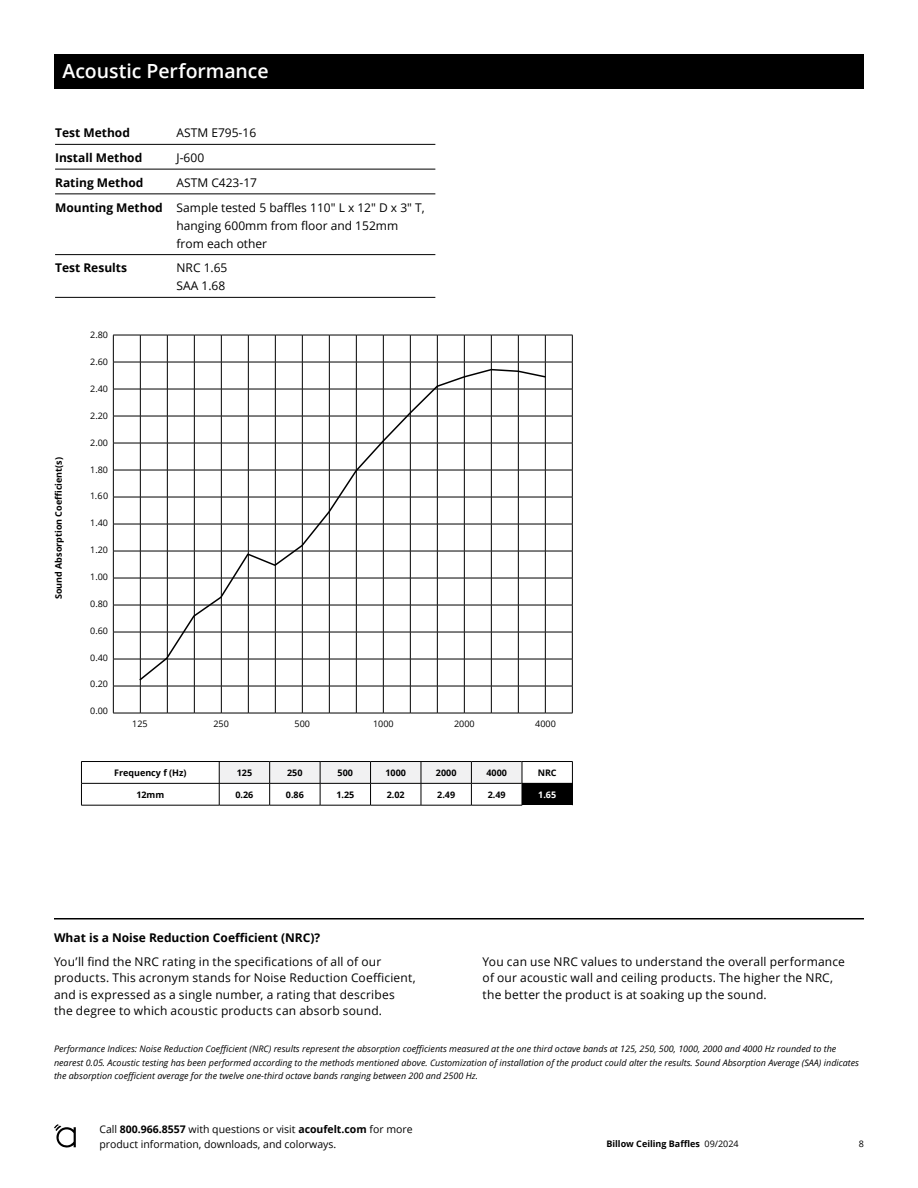
<style>
.page{position:relative;width:918px;height:1188px;background:#fff}
.page>*{position:absolute;margin:0;border:0;box-sizing:border-box;transform-origin:0 0}
.t1{font:600 19.5px "Open Sans";letter-spacing:-.005em;color:#fff}
.t2{font:12px/16.5px "Open Sans";letter-spacing:.015em;color:#000}
.t3{font:700 12px "Open Sans";color:#000}
.t4{font:10.5px/15px "Open Sans";color:#000}
.t5{font:italic 9px/13.5px "Open Sans";color:#000}
.t6{font:700 9px "Open Sans";color:#000}
.t7{font:9px "Open Sans";color:#000}
.t8{font:700 9px "Open Sans";color:#fff}
.s1{font-weight:700}
.s2{font-weight:400}
</style>
<div class="page">
<svg style="left:54px;top:1124px;width:22px;height:24px"></svg>
<hr style="left:54px;top:918px;width:810px;height:2px;background:#000">
<div style="left:54px;top:54px;width:810px;height:34px;background:#000"></div>
<hr style="left:55px;top:144px;width:380px;height:1px;background:#000">
<hr style="left:55px;top:169px;width:380px;height:1px;background:#000">
<hr style="left:55px;top:194px;width:380px;height:1px;background:#000">
<hr style="left:55px;top:254px;width:380px;height:1px;background:#000">
<hr style="left:55px;top:297px;width:380px;height:1px;background:#000">
<hr style="left:81px;top:805px;width:138px;height:1px;background:#000">
<hr style="left:219px;top:805px;width:51px;height:1px;background:#000">
<hr style="left:270px;top:805px;width:50px;height:1px;background:#000">
<hr style="left:320px;top:805px;width:51px;height:1px;background:#000">
<hr style="left:371px;top:805px;width:50px;height:1px;background:#000">
<hr style="left:421px;top:805px;width:50px;height:1px;background:#000">
<hr style="left:81px;top:761px;width:138px;height:1px;background:#000">
<svg style="left:81px;top:762px;width:1px;height:43px"></svg>
<hr style="left:81px;top:783px;width:138px;height:1px;background:#000">
<hr style="left:219px;top:761px;width:51px;height:1px;background:#000">
<hr style="left:270px;top:761px;width:50px;height:1px;background:#000">
<hr style="left:320px;top:761px;width:51px;height:1px;background:#000">
<hr style="left:371px;top:761px;width:50px;height:1px;background:#000">
<hr style="left:421px;top:761px;width:50px;height:1px;background:#000">
<hr style="left:471px;top:761px;width:51px;height:1px;background:#000">
<hr style="left:471px;top:805px;width:51px;height:1px;background:#000">
<hr style="left:522px;top:761px;width:51px;height:1px;background:#000">
<svg style="left:219px;top:762px;width:354px;height:43px"></svg>
<hr style="left:522px;top:783px;width:51px;height:1px;background:#000">
<svg style="left:113px;top:335px;width:460px;height:379px"></svg>
<svg style="left:138px;top:368px;width:409px;height:314px"></svg>
<h1 class="t1" style="left:63px;top:57px;width:207px">Acoustic Performance</h1>
<p class="t3" style="left:55px;top:125px;width:76px">Test Method</p>
<p class="t2" style="left:177px;top:125px;width:81px">ASTM E795-16</p>
<p class="t3" style="left:55px;top:149px;width:89px">Install Method</p>
<p class="t2" style="left:177px;top:149px;width:29px">J-600</p>
<p class="t3" style="left:55px;top:174px;width:90px">Rating Method</p>
<p class="t2" style="left:55px;top:170px;width:371px;line-height:24.8px;text-indent:122px">ASTM C423-17<br><span class="s1">Mounting Method</span> Sample tested 5 baffles 110" L x 12" D x 3" T,</p>
<p class="t2" style="left:177px;top:216px;width:223px;line-height:18px">hanging 600mm from floor and 152mm from each other</p>
<p class="t3" style="left:55px;top:260px;width:74px">Test Results</p>
<p class="t2" style="left:177px;top:259px;width:52px;line-height:18px">NRC 1.65<br>SAA 1.68</p>
<p class="t7" style="left:90px;top:329px;width:19px">2.80</p>
<p class="t7" style="left:90px;top:356px;width:19px">2.60</p>
<p class="t7" style="left:90px;top:383px;width:19px">2.40</p>
<p class="t7" style="left:90px;top:409px;width:19px">2.20</p>
<p class="t7" style="left:90px;top:436px;width:19px">2.00</p>
<p class="t6" style="left:52px;top:599px;width:144px;rotate:-90deg">Sound Absorption Coefficient(s)</p>
<p class="t7" style="left:90px;top:463px;width:19px">1.80</p>
<p class="t7" style="left:90px;top:490px;width:20px">1.60</p>
<p class="t7" style="left:90px;top:517px;width:19px">1.40</p>
<p class="t7" style="left:90px;top:544px;width:19px">1.20</p>
<p class="t7" style="left:90px;top:571px;width:19px">1.00</p>
<p class="t7" style="left:90px;top:597px;width:19px">0.80</p>
<p class="t7" style="left:90px;top:624px;width:19px">0.60</p>
<p class="t7" style="left:90px;top:651px;width:19px">0.40</p>
<p class="t7" style="left:90px;top:678px;width:19px">0.20</p>
<p class="t7" style="left:90px;top:705px;width:19px">0.00</p>
<p class="t7" style="left:132px;top:718px;width:17px">125</p>
<p class="t7" style="left:213px;top:718px;width:17px">250</p>
<p class="t7" style="left:295px;top:718px;width:17px">500</p>
<p class="t7" style="left:373px;top:718px;width:22px">1000</p>
<p class="t7" style="left:454px;top:718px;width:22px">2000</p>
<p class="t7" style="left:535px;top:718px;width:22px">4000</p>
<p class="t6" style="left:114px;top:766px;width:74px">Frequency f (Hz)</p>
<p class="t6" style="left:237px;top:766px;width:17px">125</p>
<p class="t6" style="left:287px;top:766px;width:17px">250</p>
<p class="t6" style="left:338px;top:766px;width:17px">500</p>
<p class="t6" style="left:385px;top:766px;width:22px">1000</p>
<p class="t6" style="left:436px;top:766px;width:22px">2000</p>
<p class="t6" style="left:486px;top:766px;width:22px">4000</p>
<p class="t6" style="left:538px;top:766px;width:20px">NRC</p>
<p class="t6" style="left:136px;top:788px;width:29px">12mm</p>
<p class="t6" style="left:235px;top:788px;width:19px">0.26</p>
<p class="t6" style="left:286px;top:788px;width:19px">0.86</p>
<p class="t6" style="left:336px;top:788px;width:19px">1.25</p>
<p class="t6" style="left:387px;top:788px;width:19px">2.02</p>
<p class="t6" style="left:437px;top:788px;width:19px">2.49</p>
<p class="t6" style="left:488px;top:788px;width:19px">2.49</p>
<p class="t8" style="left:538px;top:788px;width:19px">1.65</p>
<p class="t3" style="left:54px;top:929px;width:268px">What is a Noise Reduction Coefficient (NRC)?</p>
<p class="t2" style="left:54px;top:953px;width:363px">You’ll find the NRC rating in the specifications of all of our products. This acronym stands for Noise Reduction Coefficient, and is expressed as a single number, a rating that describes the degree to which acoustic products can absorb sound.</p>
<p class="t2" style="left:483px;top:953px;width:364px">You can use NRC values to understand the overall performance of our acoustic wall and ceiling products. The higher the NRC, the better the product is at soaking up the sound.</p>
<p class="t5" style="left:54px;top:1042px;width:807px">Performance Indices: Noise Reduction Coefficient (NRC) results represent the absorption coefficients measured at the one third octave bands at 125, 250, 500, 1000, 2000 and 4000 Hz rounded to the nearest 0.05. Acoustic testing has been performed according to the methods mentioned above. Customization of installation of the product could alter the results. Sound Absorption Average (SAA) indicates the absorption coefficient average for the twelve one-third octave bands ranging between 200 and 2500 Hz.</p>
<p class="t4" style="left:99px;top:1121px;width:315px">Call <span class="s1">800.966.8557</span> with questions or visit <span class="s1">acoufelt.com</span> for more product information, downloads, and colorways.</p>
<p class="t6" style="left:606px;top:1138px;width:134px">Billow Ceiling Baffles <span class="s2">09/2024</span></p>
<p class="t7" style="left:859px;top:1138px;width:7px">8</p>
</div>
